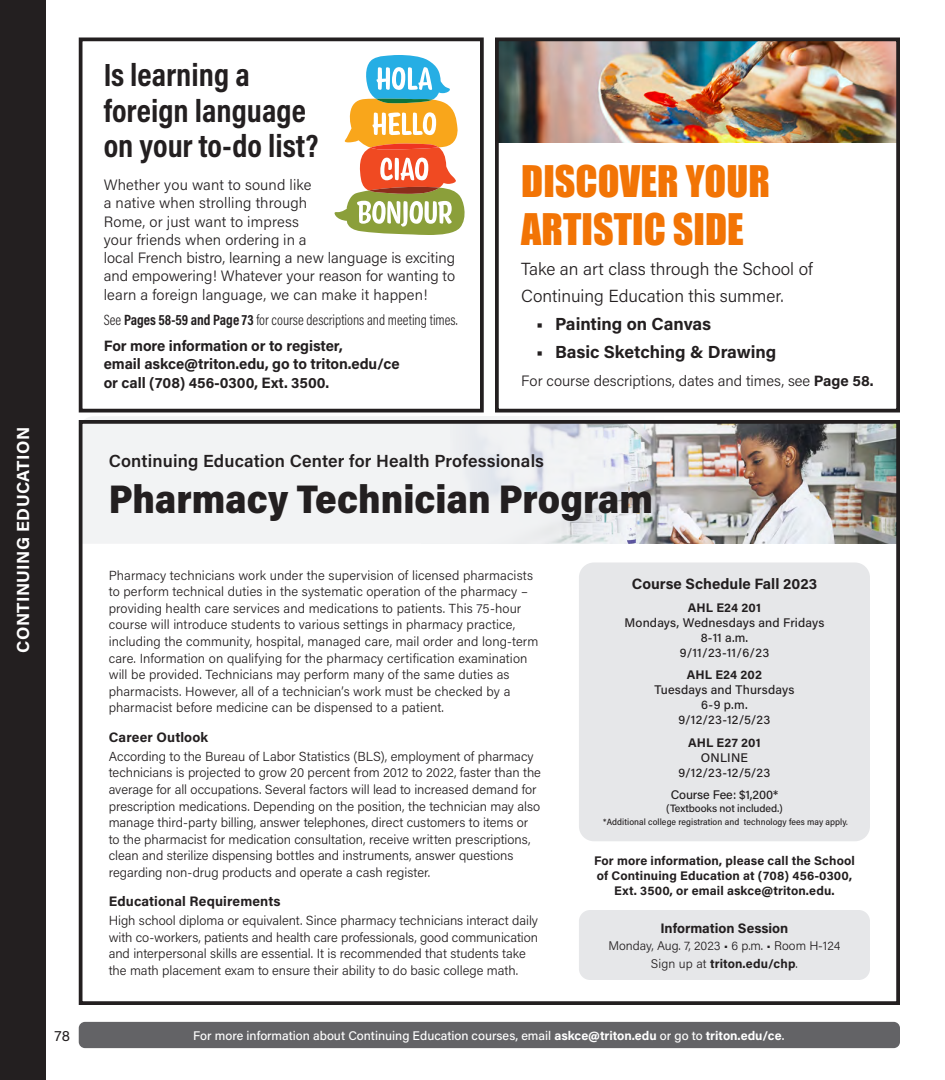
<style>
.page{position:relative;width:945px;height:1080px;background:#fff}
.page>*{position:absolute;margin:0;border:0;box-sizing:border-box;transform-origin:0 0}
.t1{font:900 40px "Acumin Pro Semi Cond";color:#231f20;scale:.95 1}
.t2{font:40px/48.1px "Impact";color:#f27405}
.t3{font:700 32.5px/35.2px "Acumin Pro Cond";color:#231f20}
.t4{font:300 17.5px/26.6px "Acumin Pro";color:#231f20}
.t5{font:600 17.5px "Acumin Pro";letter-spacing:.01em;color:#231f20}
.t6{font:700 17.5px "Acumin Pro";color:#231f20}
.t7{font:700 17.5px "Acumin Pro";letter-spacing:.02em;color:#fff}
.t8{font:300 15px/18.2px "Acumin Pro";color:#231f20}
.t9{font:700 15px/18.2px "Acumin Pro";letter-spacing:-.005em;color:#231f20}
.t10{font:300 15px "Acumin Pro Cond";color:#231f20;scale:.96 1}
.t11{font:15px "Acumin Pro";color:#231f20}
.t12{font:700 13.75px "Acumin Pro";letter-spacing:.005em;color:#231f20}
.t13{font:300 13.12px/16.6px "Acumin Pro";color:#231f20}
.t14{font:500 12.5px/15px "Acumin Pro";letter-spacing:.01em;color:#231f20;text-align:center}
.t15{font:700 12.5px/15px "Acumin Pro";letter-spacing:.01em;color:#231f20;text-align:center}
.t16{font:500 12.5px "Acumin Pro";color:#fff}
.t17{font:300 12.5px "Acumin Pro";color:#231f20}
.t18{font:500 12.5px "Acumin Pro";letter-spacing:-.01em;color:#231f20}
.t19{font:500 10.62px "Acumin Pro";letter-spacing:-.01em;color:#231f20}
.t20{font:500 9px "Acumin Pro Semi Cond";letter-spacing:.005em;color:#231f20}
.s1{font-weight:700}
.s2{font-weight:300}
</style>
<div class="page">
<div style="left:79px;top:1022px;width:821px;height:26px;background:#636366;border-radius:6px"></div>
<div style="left:0;top:0;width:45px;height:1080px;background:#231f20"></div>
<img style="left:500px;top:43px;width:395px;height:99px">
<div style="left:84px;top:416px;width:338px;height:128px;background:#f2f3f4"></div>
<div style="left:579px;top:910px;width:291px;height:70px;background:#e6e7e9;border-radius:11px"></div>
<img style="left:664px;top:425px;width:231px;height:119px">
<svg style="left:422px;top:416px;width:242px;height:128px;fill:#eff1f3"></svg>
<div style="left:79px;top:420px;width:821px;height:585px;border:4px solid #231f20"></div>
<div style="left:579px;top:562px;width:291px;height:279px;background:#e6e7e9;border-radius:15px"></div>
<div style="left:79px;top:38px;width:405px;height:374px;border:4px solid #231f20"></div>
<div style="left:495px;top:38px;width:405px;height:374px;border:4px solid #231f20"></div>
<svg style="left:334px;top:55px;width:131px;height:180px"></svg>
<p class="t7" style="left:11px;top:653px;width:227px;rotate:-90deg">CONTINUING EDUCATION</p>
<p class="t3" style="left:104px;top:57px;width:216px">Is learning a foreign language on your to-do list?</p>
<p class="t8" style="left:104px;top:175px;width:353px">Whether you want to sound like<br>a native when strolling through<br>Rome, or just want to impress<br>your friends when ordering in a<br>local French bistro, learning a new language is exciting and empowering! Whatever your reason for wanting to learn a foreign language, we can make it happen!</p>
<p class="t10" style="left:104px;top:311px;width:370px">See <span class="s1">Pages 58-59 and Page 73</span> for course descriptions and meeting times.</p>
<p class="t9" style="left:104px;top:336px;width:297px">For more information or to register,<br>email askce@triton.edu, go to triton.edu/ce or call (708) 456-0300, Ext. 3500.</p>
<p class="t2" style="left:521px;top:156px;width:250px">DISCOVER YOUR<br>ARTISTIC SIDE</p>
<p class="t4" style="left:521px;top:255px;width:293px">Take an art class through the School of<br>Continuing Education this summer.</p>
<p class="t6" style="left:536px;top:311px;width:177px">• Painting on Canvas</p>
<p class="t6" style="left:536px;top:339px;width:242px">• Basic Sketching &amp; Drawing</p>
<p class="t8" style="left:521px;top:371px;width:354px">For course descriptions, dates and times, see <span class="s1">Page 58.</span></p>
<p class="t5" style="left:109px;top:449px;width:437px">Continuing Education Center for Health Professionals</p>
<p class="t1" style="left:109px;top:471px;width:575px">Pharmacy Technician Program</p>
<p class="t13" style="left:109px;top:566px;width:431px">Pharmacy technicians work under the supervision of licensed pharmacists to perform technical duties in the systematic operation of the pharmacy – providing health care services and medications to patients. This 75-hour course will introduce students to various settings in pharmacy practice, including the community, hospital, managed care, mail order and long-term care. Information on qualifying for the pharmacy certification examination will be provided. Technicians may perform many of the same duties as pharmacists. However, all of a technician’s work must be checked by a pharmacist before medicine can be dispensed to a patient.</p>
<p class="t12" style="left:109px;top:727px;width:101px">Career Outlook</p>
<p class="t13" style="left:109px;top:747px;width:434px">According to the Bureau of Labor Statistics (BLS), employment of pharmacy technicians is projected to grow 20 percent from 2012 to 2022, faster than the average for all occupations. Several factors will lead to increased demand for prescription medications. Depending on the position, the technician may also manage third-party billing, answer telephones, direct customers to items or to the pharmacist for medication consultation, receive written prescriptions, clean and sterilize dispensing bottles and instruments, answer questions regarding non-drug products and operate a cash register.</p>
<p class="t12" style="left:109px;top:892px;width:173px">Educational Requirements</p>
<p class="t13" style="left:109px;top:912px;width:431px">High school diploma or equivalent. Since pharmacy technicians interact daily with co-workers, patients and health care professionals, good communication and interpersonal skills are essential. It is recommended that students take the math placement exam to ensure their ability to do basic college math.</p>
<p class="t9" style="left:632px;top:574px;width:187px">Course Schedule Fall 2023</p>
<p class="t14" style="left:624px;top:599px;width:201px"><span class="s1">AHL E24 201<br></span>Mondays, Wednesdays and Fridays<br>8-11 a.m.<br>9/11/23-11/6/23</p>
<p class="t14" style="left:655px;top:667px;width:141px"><span class="s1">AHL E24 202<br></span>Tuesdays and Thursdays<br>6-9 p.m.<br>9/12/23-12/5/23</p>
<p class="t14" style="left:679px;top:734px;width:93px"><span class="s1">AHL E27 201<br></span>ONLINE<br>9/12/23-12/5/23</p>
<p class="t18" style="left:671px;top:786px;width:109px">Course Fee: $1,200*</p>
<p class="t19" style="left:666px;top:801px;width:118px">(Textbooks not included.)</p>
<p class="t20" style="left:603px;top:816px;width:246px">*Additional college registration and technology fees may apply.</p>
<p class="t15" style="left:594px;top:853px;width:262px">For more information, please call the School of Continuing Education at (708) 456-0300,<br>Ext. 3500, or email askce@triton.edu.</p>
<p class="t12" style="left:660px;top:918px;width:129px">Information Session</p>
<p class="t17" style="left:609px;top:937px;width:233px">Monday, Aug. 7, 2023 • 6 p.m. • Room H-124</p>
<p class="t15" style="left:651px;top:955px;width:148px"><span class="s2">Sign up at</span> triton.edu/chp<span class="s2">.</span></p>
<p class="t11" style="left:54px;top:1025px;width:17px">78</p>
<p class="t16" style="left:193px;top:1027px;width:593px">For more information about Continuing Education courses, email <span class="s1">askce@triton.edu</span> or go to <span class="s1">triton.edu/ce</span>.</p>
</div>
